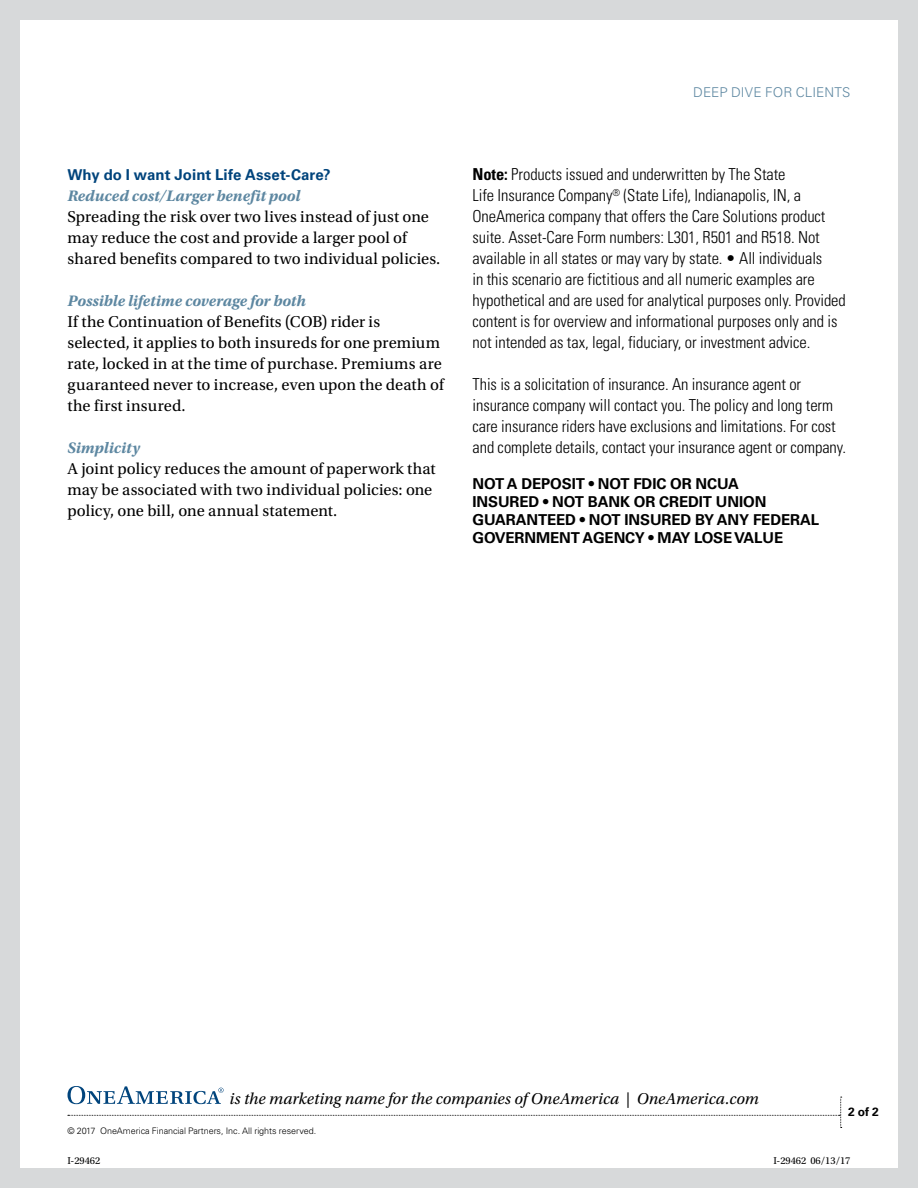
<style>
.page{position:relative;width:918px;height:1188px;background:#d7d9da}
.page>*{position:absolute;margin:0;border:0;box-sizing:border-box;transform-origin:0 0}
.t1{font:300 condensed 16.5px/21px "Univers LT Std";letter-spacing:-.005em;color:#000}
.t2{font:16.5px/21px "Utopia Std";letter-spacing:.005em;color:#000}
.t3{font:italic 16.5px "Utopia Std";letter-spacing:.01em;color:#000}
.t4{font:italic 700 15.9px "Utopia Std";color:#5d87a1}
.t5{font:700 15px/18px "Univers LT Std";letter-spacing:-.005em;color:#000}
.t6{font:700 15px "Univers LT Std";letter-spacing:.005em;color:#00447c}
.t7{font:300 13.5px "Univers LT Std";letter-spacing:.01em;color:#5d87a1}
.t8{font:700 12px "Univers LT Std";color:#000}
.t9{font:10.5px "Utopia Std";letter-spacing:-.005em;color:#000}
.t10{font:300 9px "Univers LT Std";letter-spacing:-.005em;color:#000}
.s1{font-weight:700}
</style>
<div class="page">
<div style="left:20px;top:20px;width:878px;height:1147px;background:#fff"></div>
<svg style="left:67px;top:1086px;width:775px;height:42px"></svg>
<p class="t7" style="left:693px;top:84px;width:159px">DEEP DIVE FOR CLIENTS</p>
<p class="t6" style="left:68px;top:166px;width:265px">Why do I want Joint Life Asset-Care?</p>
<p class="t4" style="left:68px;top:187px;width:234px">Reduced cost/Larger benefit pool</p>
<p class="t2" style="left:68px;top:207px;width:374px">Spreading the risk over two lives instead of just one may reduce the cost and provide a larger pool of shared benefits compared to two individual policies.</p>
<p class="t4" style="left:68px;top:292px;width:240px">Possible lifetime coverage for both</p>
<p class="t2" style="left:68px;top:312px;width:378px">If the Continuation of Benefits (COB) rider is selected, it applies to both insureds for one premium rate, locked in at the time of purchase. Premiums are guaranteed never to increase, even upon the death of the first insured.</p>
<p class="t4" style="left:68px;top:439px;width:74px">Simplicity</p>
<p class="t2" style="left:68px;top:459px;width:370px">A joint policy reduces the amount of paperwork that may be associated with two individual policies: one policy, one bill, one annual statement.</p>
<p class="t1" style="left:472px;top:164px;width:375px"><span class="s1">Note:</span> Products issued and underwritten by The State<br>Life Insurance Company<sup>®</sup> (State Life), Indianapolis, IN, a OneAmerica company that offers the Care Solutions product suite. Asset-Care Form numbers: L301, R501 and R518. Not available in all states or may vary by state. • All individuals<br>in this scenario are fictitious and all numeric examples are hypothetical and are used for analytical purposes only. Provided content is for overview and informational purposes only and is not intended as tax, legal, fiduciary, or investment advice.</p>
<p class="t1" style="left:472px;top:374px;width:375px">This is a solicitation of insurance. An insurance agent or insurance company will contact you. The policy and long term care insurance riders have exclusions and limitations. For cost and complete details, contact your insurance agent or company.</p>
<p class="t5" style="left:472px;top:475px;width:348px">NOT A DEPOSIT • NOT FDIC OR NCUA<br>INSURED • NOT BANK OR CREDIT UNION GUARANTEED • NOT INSURED BY ANY FEDERAL GOVERNMENT AGENCY • MAY LOSE VALUE</p>
<p class="t3" style="left:230px;top:1090px;width:531px">is the marketing name for the companies of OneAmerica | OneAmerica.com</p>
<p class="t10" style="left:68px;top:1125px;width:250px">© 2017 OneAmerica Financial Partners, Inc. All rights reserved.</p>
<p class="t9" style="left:68px;top:1155px;width:34px">I-29462</p>
<p class="t9" style="left:774px;top:1155px;width:79px">I-29462 06/13/17</p>
<p class="t8" style="left:848px;top:1105px;width:32px">2 of 2</p>
</div>
